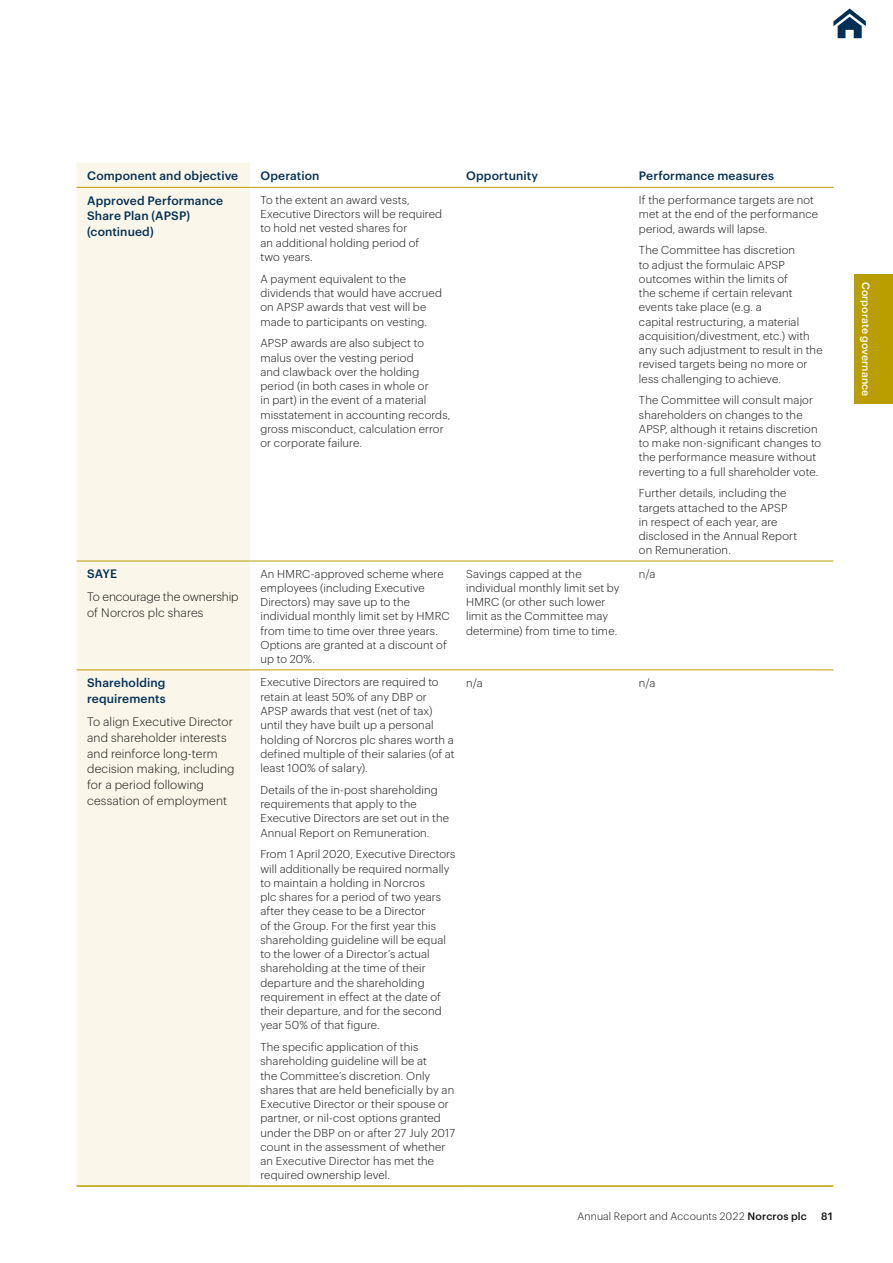
<style>
.page{position:relative;width:893px;height:1263px;background:#fff}
.page>*{position:absolute;margin:0;border:0;box-sizing:border-box;transform-origin:0 0}
.t1{font:300 12px/15.8px "Graphik";letter-spacing:.01em;color:#131413}
.t2{font:500 12px/15.8px "Graphik";letter-spacing:.01em;color:#002f56}
.t3{font:300 11.25px/14.2px "Graphik";letter-spacing:.01em;color:#131413}
.t4{font:300 10.5px "Graphik";letter-spacing:.015em;color:#131413}
.t5{font:500 10.5px "Graphik";letter-spacing:.01em;color:#fff}
.t6{font:500 10.5px "Graphik";color:#131413}
.s1{font-weight:500}
</style>
<div class="page">
<div style="left:855px;top:274px;width:38px;height:130px;background:#ba9e00"></div>
<div style="left:77px;top:163px;width:173px;height:1022px;background:#faf6e9"></div>
<hr style="left:77px;top:561px;width:173px;height:1px;background:#ba9e00">
<hr style="left:250px;top:561px;width:216px;height:1px;background:#ba9e00">
<hr style="left:466px;top:561px;width:173px;height:1px;background:#ba9e00">
<hr style="left:639px;top:561px;width:194px;height:1px;background:#ba9e00">
<hr style="left:77px;top:670px;width:173px;height:1px;background:#ba9e00">
<hr style="left:77px;top:1185px;width:173px;height:2px;background:#ba9e00">
<hr style="left:250px;top:670px;width:216px;height:1px;background:#ba9e00">
<hr style="left:250px;top:1185px;width:216px;height:2px;background:#ba9e00">
<hr style="left:466px;top:670px;width:173px;height:1px;background:#ba9e00">
<hr style="left:466px;top:1185px;width:173px;height:2px;background:#ba9e00">
<hr style="left:639px;top:670px;width:194px;height:1px;background:#ba9e00">
<hr style="left:639px;top:1185px;width:194px;height:2px;background:#ba9e00">
<hr style="left:77px;top:187px;width:173px;height:1px;background:#ba9e00">
<hr style="left:250px;top:187px;width:216px;height:1px;background:#ba9e00">
<hr style="left:466px;top:187px;width:173px;height:1px;background:#ba9e00">
<hr style="left:639px;top:187px;width:194px;height:1px;background:#ba9e00">
<svg style="left:833px;top:9px;width:33px;height:29px"></svg>
<p class="t2" style="left:87px;top:167px;width:153px">Component and objective</p>
<p class="t2" style="left:260px;top:167px;width:61px">Operation</p>
<p class="t2" style="left:466px;top:167px;width:73px">Opportunity</p>
<p class="t2" style="left:639px;top:167px;width:137px">Performance measures</p>
<p class="t2" style="left:87px;top:191px;width:138px">Approved Performance<br>Share Plan (APSP) (continued)</p>
<p class="t3" style="left:260px;top:192px;width:183px">To the extent an award vests,<br>Executive Directors will be required to hold net vested shares for<br>an additional holding period of<br>two years.</p>
<p class="t3" style="left:260px;top:271px;width:183px">A payment equivalent to the dividends that would have accrued on APSP awards that vest will be made to participants on vesting.</p>
<p class="t3" style="left:260px;top:335px;width:191px">APSP awards are also subject to malus over the vesting period<br>and clawback over the holding period (in both cases in whole or<br>in part) in the event of a material misstatement in accounting records, gross misconduct, calculation error or corporate failure.</p>
<p class="t3" style="left:639px;top:192px;width:181px">If the performance targets are not met at the end of the performance period, awards will lapse.</p>
<p class="t3" style="left:639px;top:242px;width:185px">The Committee has discretion<br>to adjust the formulaic APSP outcomes within the limits of<br>the scheme if certain relevant events take place (e.g. a<br>capital restructuring, a material acquisition/divestment, etc.) with any such adjustment to result in the revised targets being no more or less challenging to achieve.</p>
<p class="t3" style="left:639px;top:392px;width:184px">The Committee will consult major shareholders on changes to the APSP, although it retains discretion to make non-significant changes to the performance measure without reverting to a full shareholder vote.</p>
<p class="t3" style="left:639px;top:485px;width:160px">Further details, including the targets attached to the APSP in respect of each year, are disclosed in the Annual Report on Remuneration.</p>
<p class="t2" style="left:87px;top:565px;width:32px">SAYE</p>
<p class="t1" style="left:87px;top:588px;width:153px">To encourage the ownership of Norcros plc shares</p>
<p class="t2" style="left:87px;top:674px;width:80px">Shareholding requirements</p>
<p class="t1" style="left:87px;top:713px;width:149px">To align Executive Director and shareholder interests and reinforce long-term decision making, including for a period following cessation of employment</p>
<p class="t3" style="left:260px;top:565px;width:191px">An HMRC-approved scheme where employees (including Executive<br>Directors) may save up to the individual monthly limit set by HMRC from time to time over three years.<br>Options are granted at a discount of up to 20%.</p>
<p class="t3" style="left:466px;top:565px;width:155px">Savings capped at the individual monthly limit set by<br>HMRC (or other such lower limit as the Committee may determine) from time to time.</p>
<p class="t3" style="left:639px;top:566px;width:18px">n/a</p>
<p class="t3" style="left:260px;top:674px;width:196px">Executive Directors are required to retain at least 50% of any DBP or APSP awards that vest (net of tax) until they have built up a personal holding of Norcros plc shares worth a defined multiple of their salaries (of at least 100% of salary).</p>
<p class="t3" style="left:260px;top:782px;width:190px">Details of the in-post shareholding requirements that apply to the Executive Directors are set out in the Annual Report on Remuneration.</p>
<p class="t3" style="left:260px;top:846px;width:197px">From 1 April 2020, Executive Directors will additionally be required normally to maintain a holding in Norcros<br>plc shares for a period of two years after they cease to be a Director<br>of the Group. For the first year this shareholding guideline will be equal to the lower of a Director’s actual shareholding at the time of their departure and the shareholding requirement in effect at the date of their departure, and for the second year 50% of that figure.</p>
<p class="t3" style="left:260px;top:1039px;width:196px">The specific application of this shareholding guideline will be at<br>the Committee’s discretion. Only shares that are held beneficially by an Executive Director or their spouse or partner, or nil-cost options granted under the DBP on or after 27 July 2017 count in the assessment of whether an Executive Director has met the required ownership level.</p>
<p class="t3" style="left:466px;top:674px;width:18px">n/a</p>
<p class="t3" style="left:639px;top:674px;width:18px">n/a</p>
<p class="t4" style="left:577px;top:1209px;width:231px">Annual Report and Accounts 2022 <span class="s1">Norcros plc</span></p>
<p class="t6" style="left:821px;top:1209px;width:14px">81</p>
<p class="t5" style="left:874px;top:282px;width:116px;rotate:90deg">Corporate governance</p>
</div>
